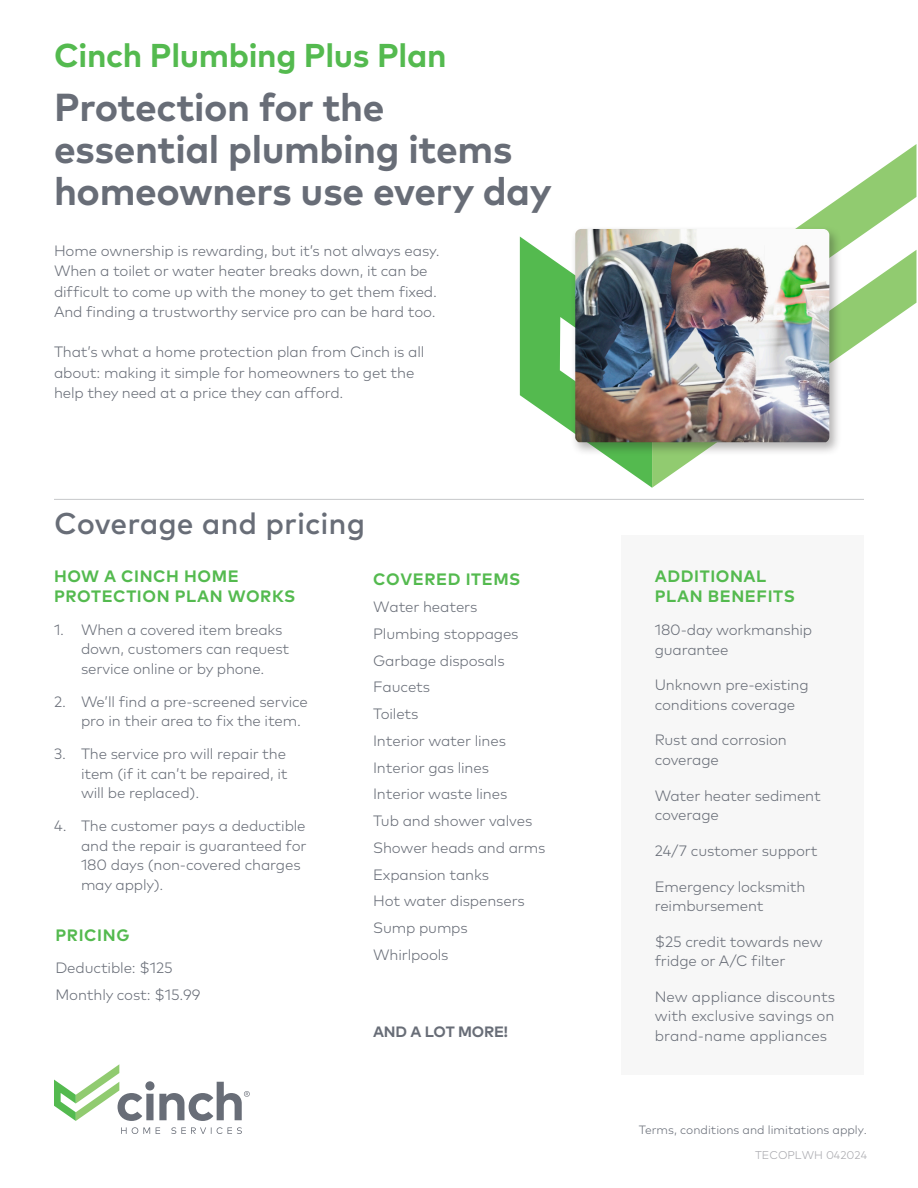
<style>
.page{position:relative;width:918px;height:1188px;background:#fff}
.page>*{position:absolute;margin:0;border:0;box-sizing:border-box;transform-origin:0 0}
.t1{font:700 39px/42px "Mark OT";letter-spacing:-.01em;color:#686d77}
.t2{font:700 33px "Mark OT";letter-spacing:-.01em;color:#54ba4f}
.t3{font:500 30px "Mark OT";color:#686d77}
.t4{font:700 16.5px "Mark OT";letter-spacing:.035em;color:#54ba4f}
.t5{font:300 15px/19.5px "Mark OT";letter-spacing:-.01em;color:#686d77}
.t6{font:700 15px "Mark OT";letter-spacing:-.01em;color:#686d77}
.t7{font:300 12px "Mark OT";color:#686d77}
.t8{font:300 11.25px "Mark OT";color:#a8a8ad}
</style>
<div class="page">
<svg style="left:520px;top:237px;width:132px;height:251px"></svg>
<svg style="left:799px;top:144px;width:118px;height:105px"></svg>
<svg style="left:652px;top:250px;width:265px;height:238px"></svg>
<div style="left:570px;top:226px;width:272px;height:230px;background:#231f20;opacity:.34"></div>
<img style="left:575px;top:229px;width:254px;height:213px">
<hr style="left:54px;top:499px;width:810px;height:1px;background:#c7c8ca">
<div style="left:621px;top:535px;width:243px;height:540px;background:#f7f7f7"></div>
<svg style="left:54px;top:1064px;width:196px;height:70px"></svg>
<p class="t2" style="left:54px;top:34px;width:394px">Cinch Plumbing Plus Plan</p>
<p class="t1" style="left:54px;top:85px;width:499px">Protection for the essential plumbing items homeowners use every day</p>
<p class="t5" style="left:54px;top:241px;width:387px;line-height:20.2px">Home ownership is rewarding, but it’s not always easy.<br>When a toilet or water heater breaks down, it can be difficult to come up with the money to get them fixed.<br>And finding a trustworthy service pro can be hard too.</p>
<p class="t5" style="left:54px;top:342px;width:372px;line-height:20.2px">That’s what a home protection plan from Cinch is all about: making it simple for homeowners to get the help they need at a price they can afford.</p>
<p class="t3" style="left:54px;top:505px;width:313px">Coverage and pricing</p>
<p class="t4" style="left:54px;top:565px;width:186px">HOW A CINCH HOME</p>
<p class="t4" style="left:54px;top:585px;width:243px">PROTECTION PLAN WORKS</p>
<p class="t5" style="left:81px;top:620px;width:210px;text-indent:-27px">1. When a covered item breaks down, customers can request service online or by phone.</p>
<p class="t5" style="left:81px;top:692px;width:228px;text-indent:-27px">2. We’ll find a pre-screened service pro in their area to fix the item.</p>
<p class="t5" style="left:81px;top:744px;width:208px;text-align:justify;text-indent:-27px">3. The service pro will repair the item (if it can’t be repaired, it will be replaced).</p>
<p class="t5" style="left:81px;top:816px;width:227px;text-indent:-27px">4. The customer pays a deductible and the repair is guaranteed for<br>180 days (non-covered charges may apply).</p>
<p class="t4" style="left:56px;top:924px;width:76px">PRICING</p>
<p class="t5" style="left:55px;top:955px;width:146px;line-height:26.2px">Deductible: $125<br>Monthly cost: $15.99</p>
<p class="t4" style="left:373px;top:569px;width:149px">COVERED ITEMS</p>
<p class="t5" style="left:373px;top:593px;width:174px;line-height:26.7px">Water heaters<br>Plumbing stoppages<br>Garbage disposals<br>Faucets<br>Toilets<br>Interior water lines<br>Interior gas lines<br>Interior waste lines<br>Tub and shower valves<br>Shower heads and arms<br>Expansion tanks<br>Hot water dispensers<br>Sump pumps<br>Whirlpools</p>
<p class="t6" style="left:373px;top:1022px;width:137px">AND A LOT MORE!</p>
<p class="t4" style="left:655px;top:565px;width:113px">ADDITIONAL</p>
<p class="t4" style="left:655px;top:585px;width:142px">PLAN BENEFITS</p>
<p class="t5" style="left:655px;top:620px;width:159px">180-day workmanship guarantee</p>
<p class="t5" style="left:655px;top:675px;width:155px">Unknown pre-existing conditions coverage</p>
<p class="t5" style="left:655px;top:730px;width:134px">Rust and corrosion coverage</p>
<p class="t5" style="left:655px;top:786px;width:168px">Water heater sediment coverage</p>
<p class="t5" style="left:655px;top:841px;width:164px">24/7 customer support</p>
<p class="t5" style="left:655px;top:876px;width:152px">Emergency locksmith reimbursement</p>
<p class="t5" style="left:655px;top:932px;width:169px">$25 credit towards new fridge or A/C filter</p>
<p class="t5" style="left:655px;top:987px;width:182px;text-align:justify">New appliance discounts with exclusive savings on brand-name appliances</p>
<p class="t7" style="left:639px;top:1123px;width:230px">Terms, conditions and limitations apply.</p>
<p class="t8" style="left:755px;top:1148px;width:114px">TECOPLWH 042024</p>
</div>
